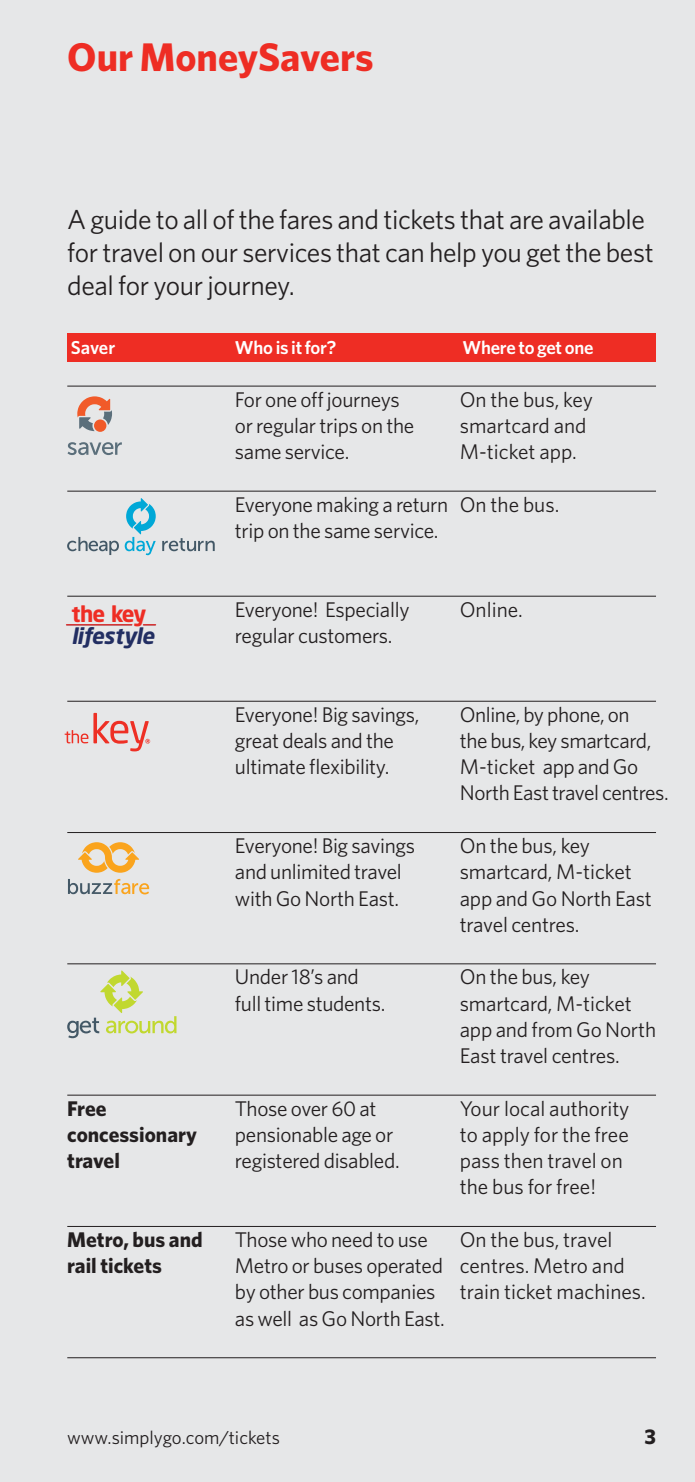
<style>
.page{position:relative;width:695px;height:1482px;background:#fff}
.page>*{position:absolute;margin:0;border:0;box-sizing:border-box;transform-origin:0 0}
.t1{font:700 40px "Whitney";color:#ee2d24}
.t2{font:27.5px/32.8px "Whitney";letter-spacing:-.015em;color:#231f20}
.t3{font:italic 700 21.75px "Neo Sans";letter-spacing:-.02em;color:#222e62}
.t4{font:700 21.75px "Neo Sans";letter-spacing:-.045em;color:#ee2d24}
.t5{font:21.25px/26.2px "Whitney";letter-spacing:-.015em;color:#231f20}
.t6{font:700 21.25px/26.2px "Whitney";color:#231f20}
.t7{font:600 18.75px "Whitney";letter-spacing:-.015em;color:#fff}
.t8{font:18.75px "Whitney";letter-spacing:-.005em;color:#231f20}
</style>
<div class="page">
<div style="left:0;top:0;width:694px;height:1481px;background:#e6e7e8"></div>
<div style="left:67px;top:333px;width:588px;height:29px;background:#ee2d24"></div>
<hr style="left:67px;top:386px;width:588px;height:1px;background:#231f20">
<hr style="left:67px;top:491px;width:588px;height:1px;background:#231f20">
<hr style="left:67px;top:596px;width:588px;height:1px;background:#231f20">
<hr style="left:67px;top:701px;width:588px;height:1px;background:#231f20">
<hr style="left:67px;top:832px;width:588px;height:1px;background:#231f20">
<hr style="left:67px;top:963px;width:588px;height:1px;background:#231f20">
<hr style="left:67px;top:1094px;width:588px;height:1px;background:#231f20">
<hr style="left:67px;top:1226px;width:588px;height:1px;background:#231f20">
<hr style="left:67px;top:1357px;width:588px;height:1px;background:#231f20">
<svg style="left:67px;top:442px;width:55px;height:13px"></svg>
<svg style="left:77px;top:396px;width:35px;height:35px"></svg>
<svg style="left:67px;top:537px;width:52px;height:18px"></svg>
<svg style="left:125px;top:498px;width:31px;height:57px"></svg>
<svg style="left:162px;top:538px;width:53px;height:13px"></svg>
<hr style="left:66px;top:624px;width:66px;height:1px;background:#ee2d24">
<svg style="left:143px;top:624px;width:12px;height:1px"></svg>
<svg style="left:65px;top:713px;width:85px;height:38px"></svg>
<svg style="left:68px;top:879px;width:81px;height:15px"></svg>
<svg style="left:78px;top:842px;width:61px;height:30px"></svg>
<svg style="left:67px;top:970px;width:109px;height:68px"></svg>
<h1 class="t1" style="left:67px;top:43px;width:308px">Our MoneySavers</h1>
<p class="t2" style="left:67px;top:205px;width:587px">A guide to all of the fares and tickets that are available for travel on our services that can help you get the best deal for your journey.</p>
<p class="t7" style="left:71px;top:340px;width:46px">Saver</p>
<p class="t7" style="left:235px;top:340px;width:103px">Who is it for?</p>
<p class="t7" style="left:462px;top:340px;width:132px">Where to get one</p>
<p class="t5" style="left:235px;top:388px;width:181px">For one off journeys or regular trips on the same service.</p>
<p class="t5" style="left:235px;top:493px;width:215px">Everyone making a return trip on the same service.</p>
<p class="t5" style="left:459px;top:388px;width:135px">On the bus, key smartcard and<br>M-ticket app.</p>
<p class="t5" style="left:459px;top:493px;width:101px">On the bus.</p>
<p class="t4" style="left:72px;top:599px;width:76px">the key</p>
<p class="t3" style="left:72px;top:622px;width:84px">lifestyle</p>
<p class="t5" style="left:235px;top:598px;width:176px">Everyone! Especially regular customers.</p>
<p class="t5" style="left:459px;top:598px;width:65px">Online.</p>
<p class="t6" style="left:67px;top:1096px;width:131px">Free concessionary travel</p>
<p class="t6" style="left:67px;top:1227px;width:137px">Metro, bus and rail tickets</p>
<p class="t5" style="left:235px;top:703px;width:186px">Everyone! Big savings, great deals and the ultimate flexibility.</p>
<p class="t5" style="left:235px;top:834px;width:182px">Everyone! Big savings and unlimited travel with Go North East.</p>
<p class="t5" style="left:235px;top:965px;width:152px">Under 18’s and full time students.</p>
<p class="t5" style="left:235px;top:1096px;width:166px">Those over 60 at pensionable age or registered disabled.</p>
<p class="t5" style="left:235px;top:1228px;width:211px">Those who need to use<br>Metro or buses operated by other bus companies as well as Go North East.</p>
<p class="t5" style="left:459px;top:703px;width:210px">Online, by phone, on<br>the bus, key smartcard,<br>M-ticket app and Go<br>North East travel centres.</p>
<p class="t5" style="left:459px;top:834px;width:193px">On the bus, key smartcard, M-ticket app and Go North East travel centres.</p>
<p class="t5" style="left:459px;top:965px;width:198px">On the bus, key smartcard, M-ticket app and from Go North<br>East travel centres.</p>
<p class="t5" style="left:459px;top:1096px;width:171px">Your local authority to apply for the free pass then travel on the bus for free!</p>
<p class="t5" style="left:459px;top:1228px;width:188px">On the bus, travel centres. Metro and train ticket machines.</p>
<p class="t8" style="left:67px;top:1430px;width:214px">www.simplygo.com/tickets</p>
<p class="t6" style="left:644px;top:1424px;width:13px">3</p>
</div>
